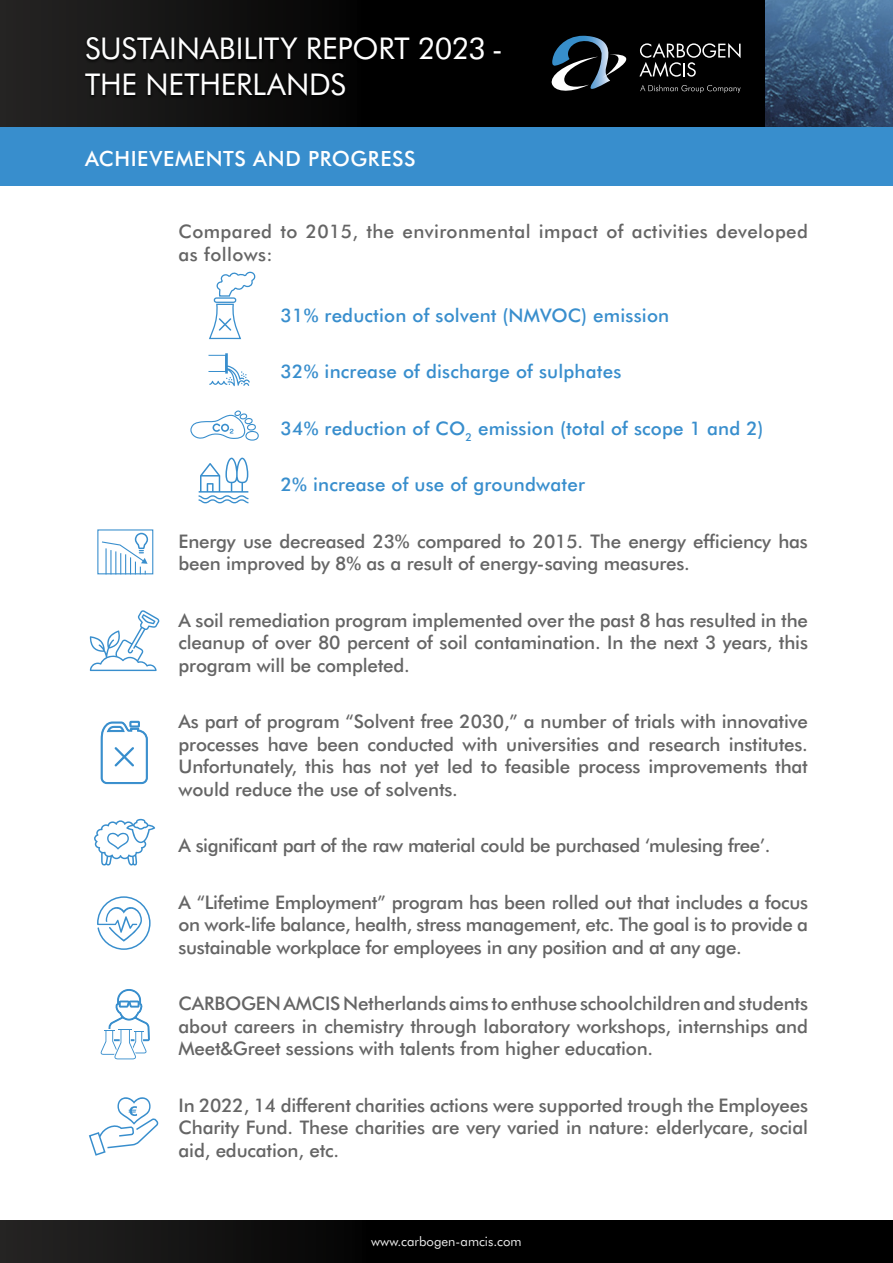
<style>
.page{position:relative;width:893px;height:1263px;background:#fff}
.page>*{position:absolute;margin:0;border:0;box-sizing:border-box;transform-origin:0 0}
.t1{font:30px/36px "Futura BT";letter-spacing:-.005em;color:#fff}
.t2{font:500 21px "Futura BT";letter-spacing:.03em;color:#fff}
.t3{font:500 18.75px/22.5px "Futura BT";letter-spacing:-.01em;color:#656565;text-align:justify}
.t4{font:500 18.75px "Futura BT";letter-spacing:.01em;color:#388ecd}
.t5{font:500 18.75px/22.5px "Futura BT";letter-spacing:.02em;color:#656565}
.t6{font:13.05px "Futura BT";color:#ebebeb}
</style>
<div class="page">
<svg style="left:0;top:0;width:765px;height:128px;background:#0b0c0d"></svg>
<img style="left:765px;top:0;width:128px;height:128px">
<svg style="left:549px;top:36px;width:192px;height:62px;background:#23272b"></svg>
<div style="left:0;top:1220px;width:893px;height:43px;background:linear-gradient(to right,#1a1a19,#000)"></div>
<div style="left:97px;top:529px;width:56px;height:45px;border:1px solid #388ecd"></div>
<svg style="left:101px;top:533px;width:47px;height:41px"></svg>
<hr style="left:105px;top:549px;width:2px;height:25px;background:#388ecd">
<svg style="left:209px;top:353px;width:41px;height:33px"></svg>
<div style="left:208px;top:355px;width:18px;height:17px;border:1px solid #388ecd"></div>
<svg style="left:190px;top:410px;width:69px;height:31px"></svg>
<svg style="left:199px;top:458px;width:49px;height:45px"></svg>
<svg style="left:209px;top:271px;width:47px;height:69px"></svg>
<svg style="left:88px;top:1097px;width:71px;height:59px"></svg>
<svg style="left:101px;top:721px;width:47px;height:63px"></svg>
<svg style="left:94px;top:819px;width:61px;height:46px"></svg>
<svg style="left:97px;top:896px;width:54px;height:54px"></svg>
<svg style="left:100px;top:989px;width:50px;height:71px"></svg>
<div style="left:82px;top:35px;width:421px;height:64px;background:#000;opacity:.7"></div>
<div style="left:0;top:128px;width:893px;height:58px;background:#388ecd"></div>
<svg style="left:90px;top:610px;width:69px;height:61px"></svg>
<h1 class="t1" style="left:85px;top:29px;width:419px">SUSTAINABILITY REPORT 2023 -<br>THE NETHERLANDS</h1>
<p class="t2" style="left:85px;top:143px;width:332px">ACHIEVEMENTS AND PROGRESS</p>
<p class="t5" style="left:179px;top:219px;width:631px">Compared to 2015, the environmental impact of activities developed as follows:</p>
<p class="t4" style="left:281px;top:302px;width:390px">31% reduction of solvent (NMVOC) emission</p>
<p class="t4" style="left:281px;top:358px;width:342px">32% increase of discharge of sulphates</p>
<p class="t4" style="left:281px;top:415px;width:484px">34% reduction of CO<sub>2</sub> emission (total of scope 1 and 2)</p>
<p class="t4" style="left:281px;top:471px;width:306px">2% increase of use of groundwater</p>
<p class="t3" style="left:179px;top:529px;width:631px">Energy use decreased 23% compared to 2015. The energy efficiency has been improved by 8% as a result of energy-saving measures.</p>
<p class="t3" style="left:179px;top:608px;width:631px">A soil remediation program implemented over the past 8 has resulted in the cleanup of over 80 percent of soil contamination. In the next 3 years, this program will be completed.</p>
<p class="t3" style="left:179px;top:709px;width:631px">As part of program “Solvent free 2030,” a number of trials with innovative processes have been conducted with universities and research institutes.<br>Unfortunately, this has not yet led to feasible process improvements that would reduce the use of solvents.</p>
<p class="t3" style="left:179px;top:833px;width:593px">A significant part of the raw material could be purchased ‘mulesing free’.</p>
<p class="t3" style="left:179px;top:890px;width:631px">A “Lifetime Employment” program has been rolled out that includes a focus on work-life balance, health, stress management, etc. The goal is to provide a sustainable workplace for employees in any position and at any age.</p>
<p class="t3" style="left:179px;top:991px;width:631px">CARBOGEN AMCIS Netherlands aims to enthuse schoolchildren and students about careers in chemistry through laboratory workshops, internships and Meet&amp;Greet sessions with talents from higher education.</p>
<p class="t3" style="left:179px;top:1093px;width:631px">In 2022, 14 different charities actions were supported trough the Employees Charity Fund. These charities are very varied in nature: elderlycare, social aid, education, etc.</p>
<p class="t6" style="left:371px;top:1233px;width:152px">www.carbogen-amcis.com</p>
</div>
